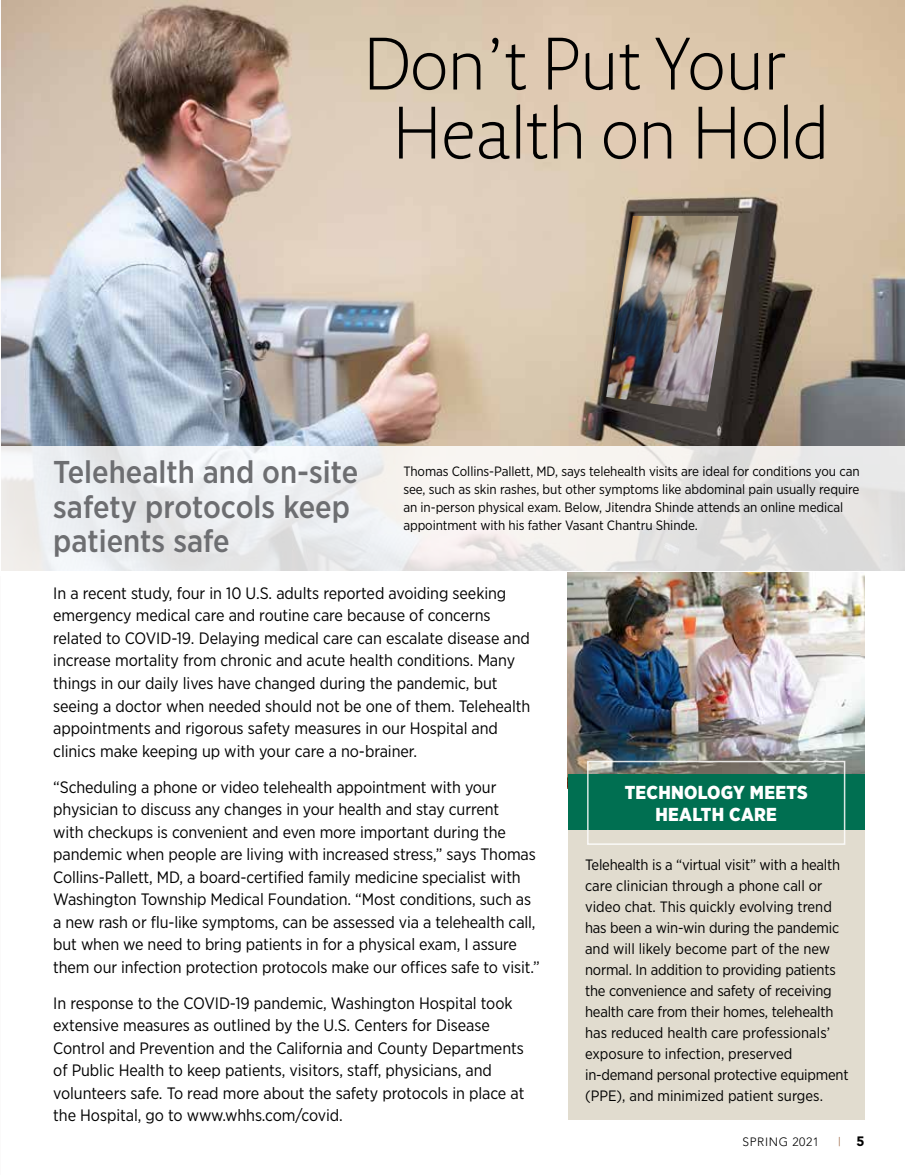
<style>
.page{position:relative;width:905px;height:1175px;background:#fff}
.page>*{position:absolute;margin:0;border:0;box-sizing:border-box;transform-origin:0 0}
.t1{font:300 72px/69px "Fresco Sans Pro";color:#000}
.t2{font:500 31.5px/34.5px "Gotham Narrow";color:#6d6e71}
.t3{font:900 18.75px/21.8px "Gotham Narrow";letter-spacing:.015em;color:#fff;text-align:center}
.t4{font:16.5px/22.5px "Gotham Narrow";letter-spacing:-.01em;color:#000}
.t5{font:15px/21px "Gotham Narrow";letter-spacing:-.015em;color:#000}
.t6{font:13.5px/18px "Gotham Narrow";letter-spacing:-.01em;color:#000}
.t7{font:300 12px "Avenir";letter-spacing:.05em;color:#000}
.t8{font:300 12px "Avenir";color:#955c37}
.s1{font-weight:900;font-size:13.5px;color:#000}
</style>
<div class="page">
<img style="left:1px;top:0;width:903px;height:446px">
<hr style="left:0;top:0;width:1px;height:1174px;background:#fbfafa">
<img style="left:606px;top:216px;width:132px;height:195px">
<img style="left:598px;top:244px;width:145px;height:100px">
<svg style="left:1px;top:446px;width:903px;height:129px"></svg>
<div style="left:568px;top:802px;width:296px;height:318px;background:#e1dccf"></div>
<img style="left:568px;top:572px;width:296px;height:202px">
<div style="left:568px;top:774px;width:296px;height:56px;background:#006f51"></div>
<div style="left:587px;top:760px;width:258px;height:85px;border:2px solid #fff"></div>
<h1 class="t1" style="left:392px;top:27px;width:438px;text-indent:-29px">Don’t Put Your<br>Health on Hold</h1>
<h2 class="t2" style="left:53px;top:454px;width:306px">Telehealth and on-site safety protocols keep patients safe</h2>
<p class="t6" style="left:403px;top:462px;width:458px">Thomas Collins-Pallett, MD, says telehealth visits are ideal for conditions you can see, such as skin rashes, but other symptoms like abdominal pain usually require an in-person physical exam. Below, Jitendra Shinde attends an online medical appointment with his father Vasant Chantru Shinde.</p>
<p class="t4" style="left:53px;top:581px;width:478px">In a recent study, four in 10 U.S. adults reported avoiding seeking emergency medical care and routine care because of concerns related to COVID-19. Delaying medical care can escalate disease and increase mortality from chronic and acute health conditions. Many things in our daily lives have changed during the pandemic, but seeing a doctor when needed should not be one of them. Telehealth appointments and rigorous safety measures in our Hospital and clinics make keeping up with your care a no-brainer.</p>
<p class="t4" style="left:53px;top:775px;width:488px">“Scheduling a phone or video telehealth appointment with your physician to discuss any changes in your health and stay current<br>with checkups is convenient and even more important during the pandemic when people are living with increased stress,” says Thomas Collins-Pallett, MD, a board-certified family medicine specialist with Washington Township Medical Foundation. “Most conditions, such as a new rash or flu-like symptoms, can be assessed via a telehealth call, but when we need to bring patients in for a physical exam, I assure them our infection protection protocols make our offices safe to visit.”</p>
<p class="t4" style="left:53px;top:991px;width:472px">In response to the COVID-19 pandemic, Washington Hospital took extensive measures as outlined by the U.S. Centers for Disease Control and Prevention and the California and County Departments of Public Health to keep patients, visitors, staff, physicians, and volunteers safe. To read more about the safety protocols in place at the Hospital, go to www.whhs.com/covid.</p>
<p class="t3" style="left:624px;top:781px;width:184px">TECHNOLOGY MEETS<br>HEALTH CARE</p>
<p class="t5" style="left:585px;top:854px;width:265px">Telehealth is a “virtual visit” with a health care clinician through a phone call or video chat. This quickly evolving trend has been a win-win during the pandemic and will likely become part of the new normal. In addition to providing patients the convenience and safety of receiving health care from their homes, telehealth has reduced health care professionals’ exposure to infection, preserved in-demand personal protective equipment (PPE), and minimized patient surges.</p>
<p class="t7" style="left:742px;top:1134px;width:78px">SPRING 2021</p>
<p class="t8" style="left:838px;top:1134px;width:28px">| <span class="s1">5</span></p>
</div>
